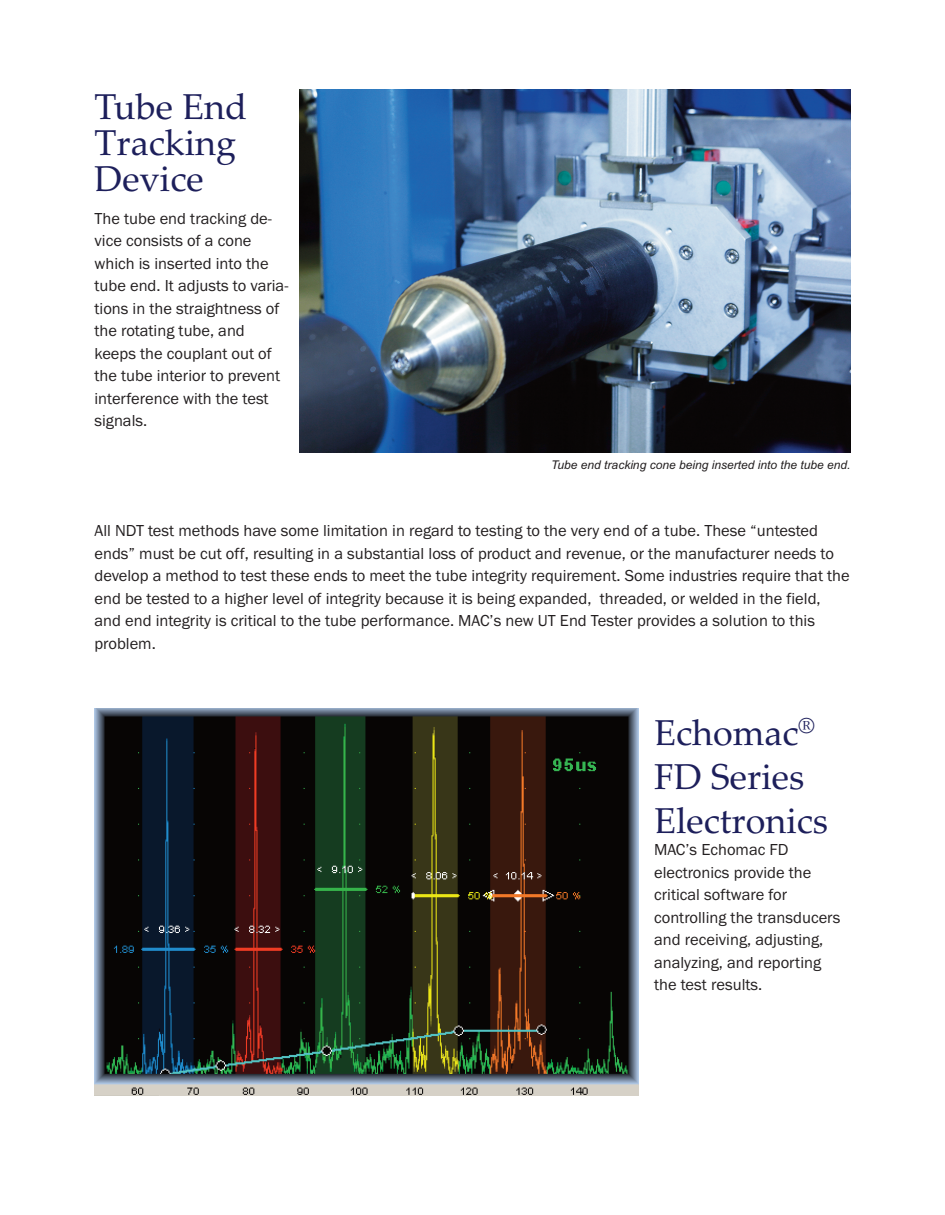
<style>
.page{position:relative;width:945px;height:1215px;background:#fff}
.page>*{position:absolute;margin:0;border:0;box-sizing:border-box;transform-origin:0 0}
.t1{font:36px/36px "Palatino Linotype";color:#1d1f5b}
.t2{font:16.5px/22.5px "Franklin Gothic";color:#231f20}
.t3{font:italic 12px "Arial";color:#231f20}
</style>
<div class="page">
<img style="left:299px;top:90px;width:551px;height:362px">
<img style="left:94px;top:708px;width:545px;height:388px">
<h1 class="t1" style="left:94px;top:88px;width:154px">Tube End<br>Tracking<br>Device</h1>
<p class="t2" style="left:94px;top:207px;width:196px">The tube end tracking de&shy;vice consists of a cone which is inserted into the tube end. It adjusts to varia&shy;tions in the straightness of the rotating tube, and keeps the couplant out of the tube interior to prevent interference with the test signals.</p>
<p class="t3" style="left:551px;top:458px;width:301px">Tube end tracking cone being inserted into the tube end.</p>
<p class="t2" style="left:94px;top:519px;width:757px">All NDT test methods have some limitation in regard to testing to the very end of a tube. These “untested ends” must be cut off, resulting in a substantial loss of product and revenue, or the manufacturer needs to develop a method to test these ends to meet the tube integrity requirement. Some industries require that the end be tested to a higher level of integrity because it is being expanded, threaded, or welded in the field, and end integrity is critical to the tube performance. MAC’s new UT End Tester provides a solution to this problem.</p>
<h1 class="t1" style="left:654px;top:711px;width:175px;line-height:44px">Echomac<sup>®<br></sup>FD Series<br>Electronics</h1>
<p class="t2" style="left:654px;top:838px;width:188px">MAC’s Echomac FD electronics provide the critical software for controlling the transducers and receiving, adjusting, analyzing, and reporting the test results.</p>
</div>
